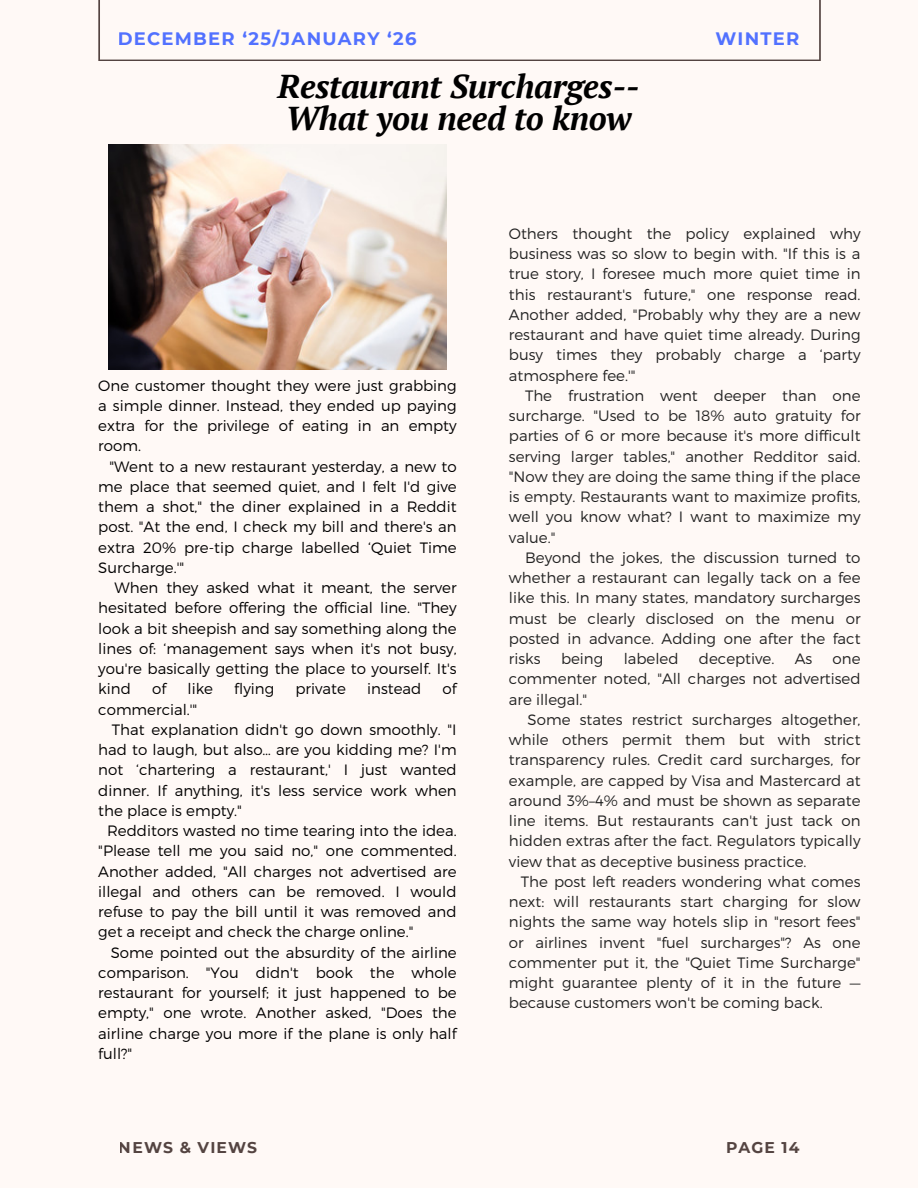
<style>
.page{position:relative;width:918px;height:1188px;background:#fff9f6}
.page>*{position:absolute;margin:0;border:0;box-sizing:border-box;transform-origin:0 0}
.t1{font:italic 700 33px/32.7px "PT Serif";letter-spacing:-.01em;color:#000}
.t2{font:700 18px "Montserrat";letter-spacing:.07em;color:#5271ff}
.t3{font:700 15.6px "Montserrat";letter-spacing:.07em;color:#544441}
.t4{font:300 15px/20.2px "Montserrat";color:#222;text-align:justify}
.t5{font:300 15px/20.2px "Montserrat";color:#000;text-align:justify}
</style>
<div class="page">
<img style="left:109px;top:145px;width:337px;height:225px">
<p class="t2" style="left:118px;top:27px;width:300px">DECEMBER ‘25/JANUARY ‘26</p>
<p class="t2" style="left:715px;top:27px;width:86px">WINTER</p>
<h1 class="t1" style="left:278px;top:69px;width:363px">Restaurant Surcharges--<br>What you need to know</h1>
<p class="t5" style="left:98px;top:374px;width:360px">One customer thought they were just grabbing a simple dinner. Instead, they ended up paying extra for the privilege of eating in an empty room.</p>
<p class="t5" style="left:98px;top:455px;width:360px;text-indent:11px">"Went to a new restaurant yesterday, a new to me place that seemed quiet, and I felt I'd give them a shot," the diner explained in a Reddit post. "At the end, I check my bill and there's an extra 20% pre-tip charge labelled ‘Quiet Time Surcharge.'"</p>
<p class="t5" style="left:98px;top:577px;width:360px;text-indent:16px">When they asked what it meant, the server hesitated before offering the official line. "They look a bit sheepish and say something along the lines of: ‘management says when it's not busy, you're basically getting the place to yourself. It's kind</p>
<p class="t5" style="left:152px;top:678px;width:16px">of</p>
<p class="t5" style="left:188px;top:678px;width:27px">like</p>
<p class="t5" style="left:234px;top:678px;width:41px">flying</p>
<p class="t5" style="left:295px;top:678px;width:52px">private</p>
<p class="t5" style="left:367px;top:678px;width:56px">instead</p>
<p class="t5" style="left:443px;top:678px;width:16px">of</p>
<p class="t5" style="left:98px;top:698px;width:101px">commercial.'"</p>
<p class="t5" style="left:112px;top:719px;width:346px">That explanation didn't go down smoothly. "I</p>
<p class="t5" style="left:98px;top:739px;width:360px">had to laugh, but also… are you kidding me? I'm</p>
<p class="t5" style="left:98px;top:759px;width:360px">not ‘chartering a restaurant,' I just wanted</p>
<p class="t5" style="left:98px;top:779px;width:360px">dinner. If anything, it's less service work when</p>
<p class="t5" style="left:98px;top:800px;width:145px">the place is empty."</p>
<p class="t5" style="left:107px;top:820px;width:351px">Redditors wasted no time tearing into the idea.</p>
<p class="t5" style="left:98px;top:840px;width:360px">"Please tell me you said no," one commented.</p>
<p class="t5" style="left:98px;top:860px;width:360px">Another added, "All charges not advertised are</p>
<p class="t5" style="left:98px;top:881px;width:360px">illegal and others can be removed. I would</p>
<p class="t5" style="left:98px;top:901px;width:360px">refuse to pay the bill until it was removed and</p>
<p class="t5" style="left:98px;top:921px;width:317px">get a receipt and check the charge online."</p>
<p class="t5" style="left:111px;top:941px;width:347px">Some pointed out the absurdity of the airline</p>
<p class="t5" style="left:98px;top:962px;width:360px">comparison. "You didn't book the whole</p>
<p class="t5" style="left:98px;top:982px;width:360px">restaurant for yourself; it just happened to be</p>
<p class="t5" style="left:98px;top:1002px;width:360px">empty," one wrote. Another asked, "Does the</p>
<p class="t5" style="left:98px;top:1022px;width:360px">airline charge you more if the plane is only half</p>
<p class="t5" style="left:98px;top:1043px;width:35px">full?"</p>
<p class="t4" style="left:509px;top:223px;width:353px">Others thought the policy explained why business was so slow to begin with. "If this is a true story, I foresee much more quiet time in this restaurant's future," one response read.<br>Another added, "Probably why they are a new restaurant and have quiet time already. During busy times they probably charge a ‘party atmosphere fee.'"</p>
<p class="t4" style="left:509px;top:385px;width:353px;text-indent:16px">The frustration went deeper than one surcharge. "Used to be 18% auto gratuity for parties of 6 or more because it's more difficult serving larger tables," another Redditor said. "Now they are doing the same thing if the place is empty. Restaurants want to maximize profits, well you know what? I want to maximize my value."</p>
<p class="t4" style="left:509px;top:547px;width:353px;text-indent:16px">Beyond the jokes, the discussion turned to whether a restaurant can legally tack on a fee like this. In many states, mandatory surcharges must be clearly disclosed on the menu or posted in advance. Adding one after the fact risks</p>
<p class="t4" style="left:561px;top:648px;width:44px">being</p>
<p class="t4" style="left:624px;top:648px;width:56px">labeled</p>
<p class="t4" style="left:699px;top:648px;width:77px">deceptive.</p>
<p class="t4" style="left:795px;top:648px;width:19px">As</p>
<p class="t4" style="left:509px;top:648px;width:353px;text-indent:324px">one commenter noted, "All charges not advertised are illegal."</p>
<p class="t4" style="left:509px;top:709px;width:353px;text-indent:19px">Some states restrict surcharges altogether, while others permit them but with strict transparency rules. Credit card surcharges, for example, are capped by Visa and Mastercard at around 3%–4% and must be shown as separate line items. But restaurants can't just tack on hidden extras after the fact. Regulators typically view that as deceptive business practice.</p>
<p class="t4" style="left:509px;top:871px;width:353px;text-indent:12px">The post left readers wondering what comes next: will restaurants start charging for slow nights the same way hotels slip in "resort fees" or airlines invent "fuel surcharges"? As one commenter put it, the "Quiet Time Surcharge" might guarantee plenty of it in the future — because customers won't be coming back.</p>
<p class="t3" style="left:119px;top:1138px;width:140px">NEWS &amp; VIEWS</p>
<p class="t3" style="left:726px;top:1138px;width:75px">PAGE 14</p>
</div>
